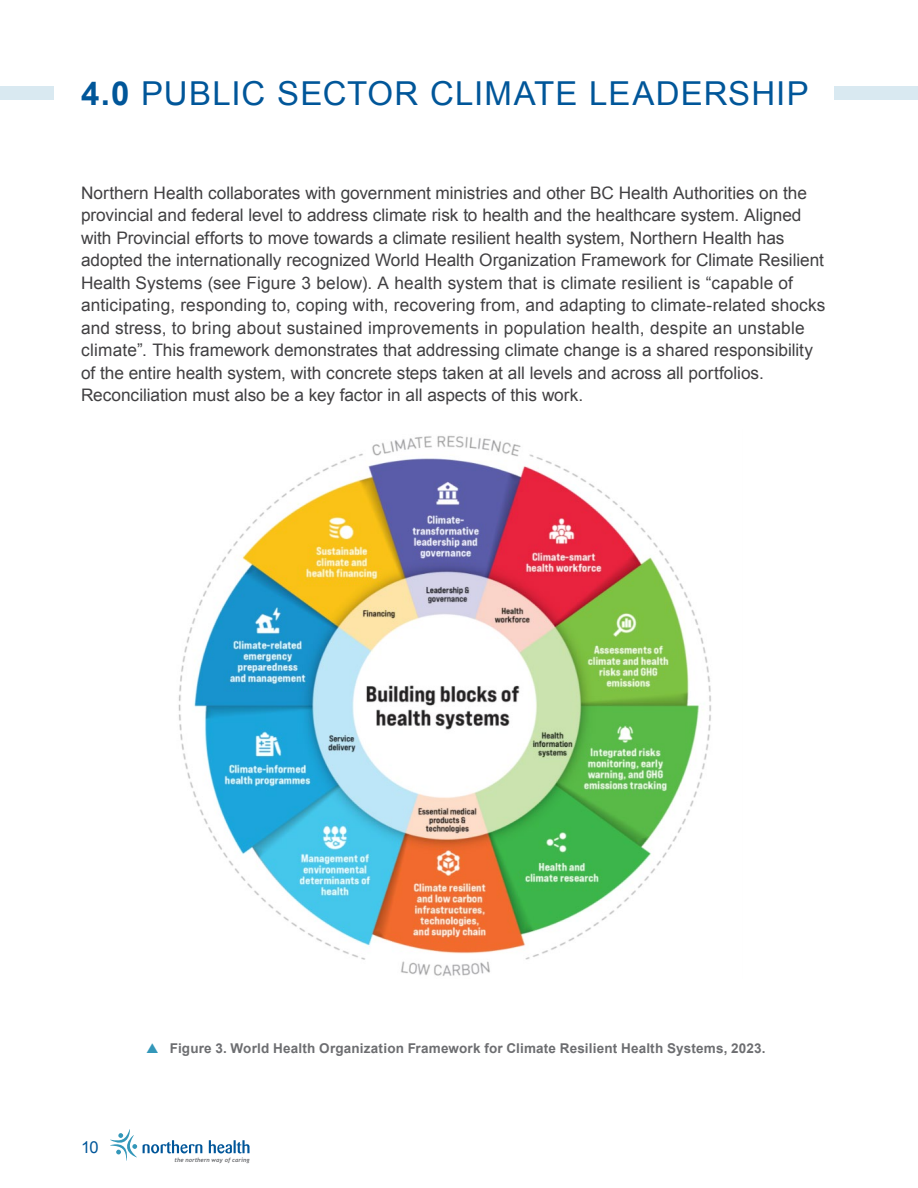
<style>
.page{position:relative;width:918px;height:1188px;background:#fff}
.page>*{position:absolute;margin:0;border:0;box-sizing:border-box;transform-origin:0 0}
.t1{font:33px "Arial";letter-spacing:.035em;color:#005699}
.t2{font:17.25px/22.5px "Arial";color:#414042}
.t3{font:16.5px "Arial";color:#005699}
.t4{font:700 13.5px "Arial";letter-spacing:.015em;color:#6d6e71}
.t5{font:italic 700 5.85px "Trebuchet";color:#6d6e71}
.s1{font-weight:700}
</style>
<div class="page">
<svg style="left:143px;top:1140px;width:59px;height:13px"></svg>
<svg style="left:209px;top:1140px;width:41px;height:13px"></svg>
<svg style="left:110px;top:1129px;width:27px;height:32px"></svg>
<img style="left:178px;top:435px;width:533px;height:541px">
<div style="left:835px;top:86px;width:83px;height:14px;background:#d9e9f1"></div>
<div style="left:0;top:86px;width:54px;height:14px;background:#d9e9f1"></div>
<h1 class="t1" style="left:81px;top:72px;width:729px"><span class="s1">4.0</span> PUBLIC SECTOR CLIMATE LEADERSHIP</h1>
<p class="t2" style="left:81px;top:181px;width:746px">Northern Health collaborates with government ministries and other BC Health Authorities on the provincial and federal level to address climate risk to health and the healthcare system. Aligned with Provincial efforts to move towards a climate resilient health system, Northern Health has adopted the internationally recognized World Health Organization Framework for Climate Resilient Health Systems (see Figure 3 below). A health system that is climate resilient is “capable of anticipating, responding to, coping with, recovering from, and adapting to climate-related shocks and stress, to bring about sustained improvements in population health, despite an unstable climate”. This framework demonstrates that addressing climate change is a shared responsibility of the entire health system, with concrete steps taken at all levels and across all portfolios.<br>Reconciliation must also be a key factor in all aspects of this work.</p>
<p class="t3" style="left:81px;top:1137px;width:19px">10</p>
<p class="t4" style="left:170px;top:1039px;width:597px">Figure 3. World Health Organization Framework for Climate Resilient Health Systems, 2023.</p>
<p class="t5" style="left:174px;top:1156px;width:77px">the northern way of caring</p>
</div>
